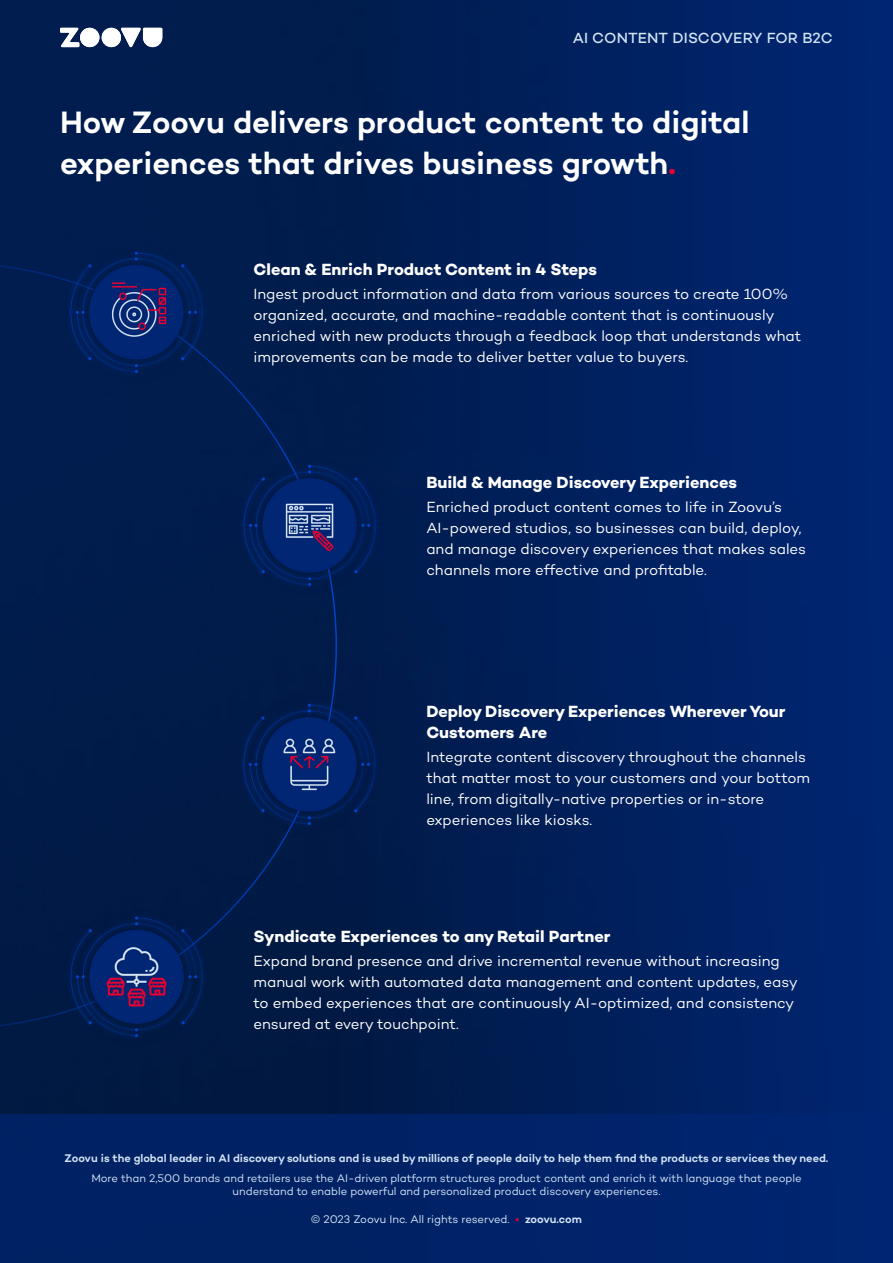
<style>
.page{position:relative;width:893px;height:1263px;background:#fff}
.page>*{position:absolute;margin:0;border:0;box-sizing:border-box;transform-origin:0 0}
.Body{font:600 31.5px/40.5px "Campton";color:#fff}
.Body-2{font:700 16.5px/21px "Campton";letter-spacing:-.005em;color:#fff}
.Body-3{font:15px/21px "Campton";letter-spacing:-.005em;color:#fff}
.sub_sub{font:500 15px "Campton";color:#d3e4f5}
.t1{font:11.25px/13.5px "Campton";letter-spacing:-.005em;color:#d3e4f5;text-align:center}
.t2{font:600 11.25px "Campton";color:#d3e4f5}
.s1{font-weight:700;color:#e50032}
.s2{font-weight:600;color:#e50032}
.s3{font-weight:600}
</style>
<div class="page">
<img style="left:0;top:0;width:329px;height:1115px">
<div style="left:329px;top:0;width:564px;height:1263px;background:linear-gradient(to right,#001b49,#002673)"></div>
<div style="left:0;top:1115px;width:893px;height:148px;background:#026"></div>
<svg style="left:60px;top:27px;width:102px;height:1px"></svg>
<img style="left:60px;top:28px;width:102px;height:20px">
<div style="left:0;top:262px;width:337px;height:767px;background:#011c4b"></div>
<img style="left:60px;top:236px;width:154px;height:153px">
<img style="left:233px;top:449px;width:153px;height:153px">
<img style="left:233px;top:688px;width:153px;height:153px">
<img style="left:60px;top:900px;width:154px;height:154px">
<p class="sub_sub" style="left:573px;top:29px;width:262px">AI CONTENT DISCOVERY FOR B2C</p>
<p class="Body" style="left:60px;top:102px;width:691px">How Zoovu delivers product content to digital experiences that drives business growth<span class="s1">.</span></p>
<p class="Body-2" style="left:254px;top:259px;width:345px">Clean &amp; Enrich Product Content in 4 Steps</p>
<p class="Body-3" style="left:254px;top:283px;width:549px">Ingest product information and data from various sources to create 100% organized, accurate, and machine-readable content that is continuously enriched with new products through a feedback loop that understands what improvements can be made to deliver better value to buyers.</p>
<p class="Body-2" style="left:426px;top:472px;width:312px">Build &amp; Manage Discovery Experiences</p>
<p class="Body-3" style="left:426px;top:496px;width:381px">Enriched product content comes to life in Zoovu’s AI-powered studios, so businesses can build, deploy, and manage discovery experiences that makes sales channels more effective and profitable.</p>
<p class="Body-2" style="left:426px;top:701px;width:361px">Deploy Discovery Experiences Wherever Your<br>Customers Are</p>
<p class="Body-3" style="left:426px;top:746px;width:385px">Integrate content discovery throughout the channels that matter most to your customers and your bottom line, from digitally-native properties or in-store experiences like kiosks.</p>
<p class="Body-2" style="left:254px;top:926px;width:358px">Syndicate Experiences to any Retail Partner</p>
<p class="Body-3" style="left:254px;top:950px;width:546px">Expand brand presence and drive incremental revenue without increasing manual work with automated data management and content updates, easy to embed experiences that are continuously AI-optimized, and consistency ensured at every touchpoint.</p>
<p class="t2" style="left:65px;top:1151px;width:765px">Zoovu is the global leader in AI discovery solutions and is used by millions of people daily to help them find the products or services they need.</p>
<p class="t1" style="left:91px;top:1171px;width:712px">More than 2,500 brands and retailers use the AI-driven platform structures product content and enrich it with language that people understand to enable powerful and personalized product discovery experiences.</p>
<p class="t1" style="left:311px;top:1212px;width:273px">© 2023 Zoovu Inc. All rights reserved. <span class="s2">•</span> <span class="s3">zoovu.com</span></p>
</div>
